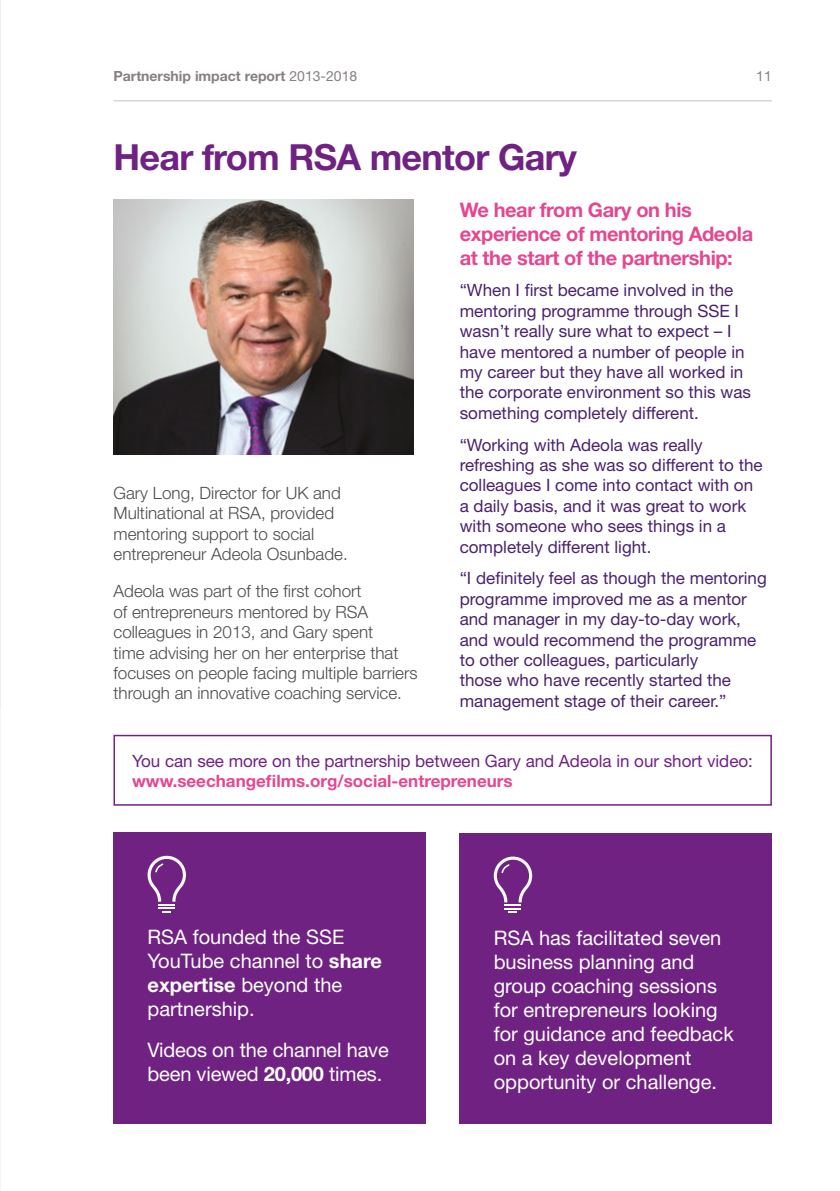
<style>
.page{position:relative;width:840px;height:1191px;background:#fff}
.page>*{position:absolute;margin:0;border:0;box-sizing:border-box;transform-origin:0 0}
.t1{font:700 36px "Helvetica Neue";letter-spacing:-.02em;color:#702283}
.t2{font:20px/24px "Helvetica Neue";color:#fff}
.t3{font:700 20px/24px "Helvetica Neue";letter-spacing:-.02em;color:#e44790}
.t4{font:17px/20.4px "Helvetica Neue";color:#4a226f}
.t5{font:300 17px/20.4px "Helvetica Neue";color:#4e4b4d}
.t6{font:17px "Helvetica Neue";color:#702283}
.t7{font:700 17px "Helvetica Neue";color:#e44790}
.t8{font:700 14px "Helvetica Neue";color:#867f82}
.t9{font:14px "Helvetica Neue";color:#867f82}
.s1{font-weight:400}
.s2{font-weight:700}
</style>
<div class="page">
<img style="left:0;top:0;width:1px;height:708px">
<div style="left:113px;top:735px;width:658px;height:70px;border:2px solid #702283"></div>
<img style="left:114px;top:199px;width:299px;height:255px">
<div style="left:113px;top:832px;width:312px;height:291px;background:#702283"></div>
<svg style="left:147px;top:855px;width:39px;height:57px"></svg>
<div style="left:459px;top:833px;width:312px;height:290px;background:#702283"></div>
<svg style="left:493px;top:856px;width:39px;height:57px"></svg>
<hr style="left:113px;top:100px;width:658px;height:1px;background:#c5c0c3">
<p class="t8" style="left:113px;top:68px;width:245px">Partnership impact report <span class="s1">2013-2018</span></p>
<p class="t9" style="left:755px;top:68px;width:17px">11</p>
<h1 class="t1" style="left:113px;top:135px;width:464px">Hear from RSA mentor Gary</h1>
<p class="t5" style="left:113px;top:482px;width:236px">Gary Long, Director for UK and<br>Multinational at RSA, provided mentoring support to social entrepreneur Adeola Osunbade.</p>
<p class="t5" style="left:113px;top:581px;width:305px">Adeola was part of the first cohort<br>of entrepreneurs mentored by RSA colleagues in 2013, and Gary spent<br>time advising her on her enterprise that focuses on people facing multiple barriers through an innovative coaching service.</p>
<p class="t3" style="left:459px;top:197px;width:295px">We hear from Gary on his experience of mentoring Adeola at the start of the partnership:</p>
<p class="t4" style="left:459px;top:280px;width:292px">“When I first became involved in the mentoring programme through SSE I wasn’t really sure what to expect – I have mentored a number of people in my career but they have all worked in the corporate environment so this was something completely different.</p>
<p class="t4" style="left:459px;top:434px;width:304px">“Working with Adeola was really refreshing as she was so different to the colleagues I come into contact with on a daily basis, and it was great to work with someone who sees things in a completely different light.</p>
<p class="t4" style="left:459px;top:568px;width:308px">“I definitely feel as though the mentoring programme improved me as a mentor and manager in my day-to-day work, and would recommend the programme to other colleagues, particularly<br>those who have recently started the management stage of their career.”</p>
<p class="t6" style="left:132px;top:750px;width:622px">You can see more on the partnership between Gary and Adeola in our short video:</p>
<p class="t7" style="left:132px;top:770px;width:382px">www.seechangefilms.org/social-entrepreneurs</p>
<p class="t2" style="left:147px;top:925px;width:236px">RSA founded the SSE<br>YouTube channel to <span class="s2">share expertise</span> beyond the partnership.</p>
<p class="t2" style="left:147px;top:1038px;width:243px">Videos on the channel have been viewed <span class="s2">20,000</span> times.</p>
<p class="t2" style="left:493px;top:925px;width:241px">RSA has facilitated seven business planning and group coaching sessions for entrepreneurs looking for guidance and feedback on a key development opportunity or challenge.</p>
</div>
